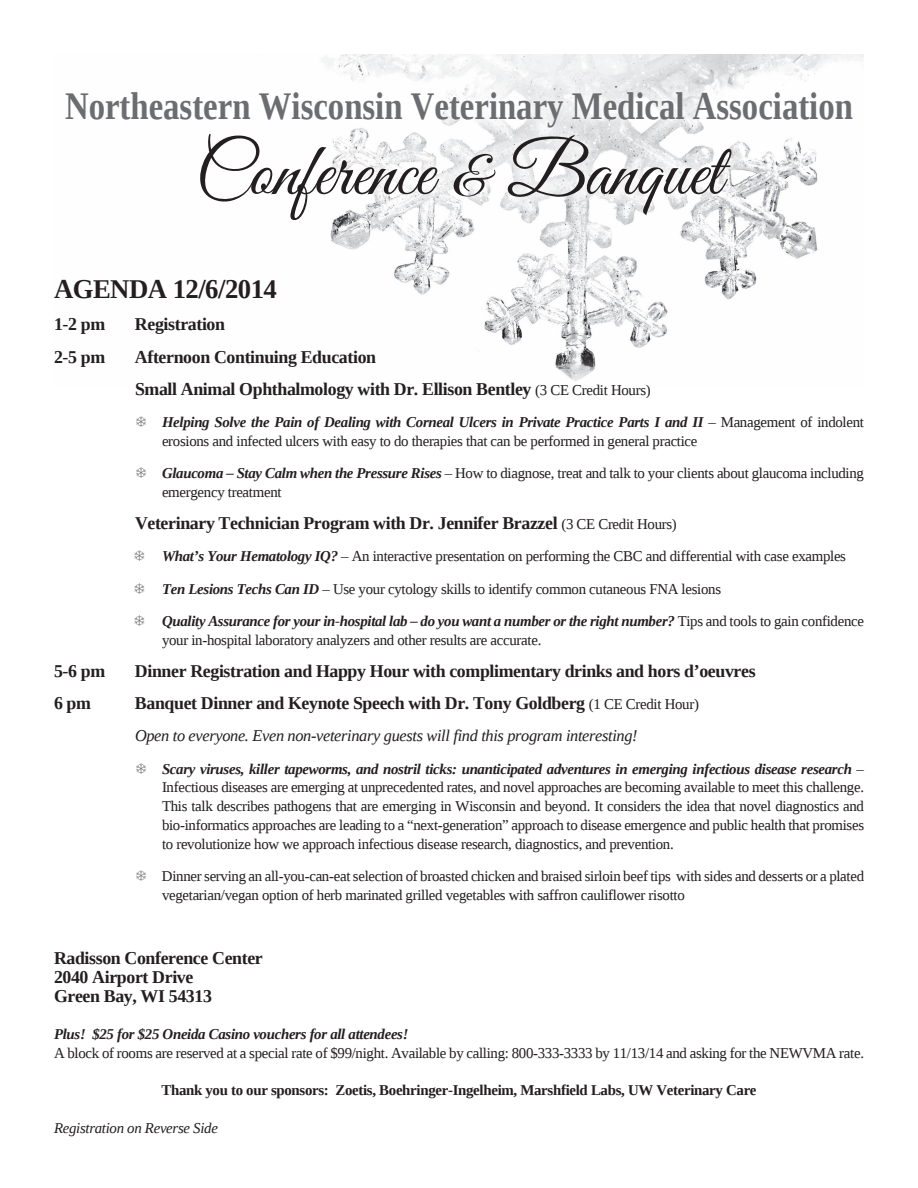
<style>
.page{position:relative;width:918px;height:1188px;background:#fff}
.page>*{position:absolute;margin:0;border:0;box-sizing:border-box;transform-origin:0 0}
.t1{font:75px "Great Vibes";color:#231f20}
.t2{font:700 39px "Liberation Serif";color:#6c6d70;scale:.84 1}
.t3{font:700 27px "Liberation Serif";letter-spacing:-.02em;color:#231f20}
.t4{font:700 18px "Liberation Serif";letter-spacing:-.02em;color:#231f20}
.t5{font:italic 16.5px "Liberation Serif";letter-spacing:-.02em;color:#231f20}
.t6{font:15px/18.8px "Liberation Serif";letter-spacing:-.02em;color:#231f20}
.t7{font:700 15px "Liberation Serif";letter-spacing:-.02em;color:#231f20}
.t8{font:italic 700 15px "Liberation Serif";letter-spacing:-.02em;color:#231f20}
.t9{font:italic 15px "Liberation Serif";letter-spacing:-.02em;color:#231f20}
.s1{font-size:57px}
.s2{font-weight:400;font-size:15px}
.s3{font-weight:700;font-style:italic}
</style>
<div class="page">
<img style="left:322px;top:54px;width:542px;height:194px">
<div style="left:48px;top:74px;width:822px;height:164px;background:#fff;opacity:.9"></div>
<p class="t2" style="left:65px;top:80px;width:940px">Northeastern Wisconsin Veterinary Medical Association</p>
<p class="t1" style="left:196px;top:130px;width:528px">Conference <span class="s1">&amp;</span> Banquet</p>
<p class="t3" style="left:54px;top:271px;width:224px">AGENDA 12/6/2014</p>
<p class="t4" style="left:54px;top:312px;width:53px">1-2 pm</p>
<p class="t4" style="left:135px;top:312px;width:92px">Registration</p>
<p class="t4" style="left:54px;top:344px;width:53px">2-5 pm</p>
<p class="t4" style="left:135px;top:344px;width:243px">Afternoon Continuing Education</p>
<p class="t4" style="left:135px;top:377px;width:517px">Small Animal Ophthalmology with Dr. Ellison Bentley <span class="s2">(3 CE Credit Hours)</span></p>
<p class="t6" style="left:162px;top:413px;width:704px"><span class="s3">Helping Solve the Pain of Dealing with Corneal Ulcers in Private Practice Parts I and II</span> – Management of indolent erosions and infected ulcers with easy to do therapies that can be performed in general practice</p>
<p class="t6" style="left:162px;top:464px;width:704px"><span class="s3">Glaucoma – Stay Calm when the Pressure Rises</span> – How to diagnose, treat and talk to your clients about glaucoma including emergency treatment</p>
<p class="t4" style="left:135px;top:511px;width:543px">Veterinary Technician Program with Dr. Jennifer Brazzel <span class="s2">(3 CE Credit Hours)</span></p>
<p class="t6" style="left:162px;top:547px;width:686px"><span class="s3">What’s Your Hematology IQ?</span> – An interactive presentation on performing the CBC and differential with case examples</p>
<p class="t6" style="left:162px;top:579px;width:561px"><span class="s3">Ten Lesions Techs Can ID</span> – Use your cytology skills to identify common cutaneous FNA lesions</p>
<p class="t6" style="left:162px;top:611px;width:704px"><span class="s3">Quality Assurance for your in-hospital lab – do you want a number or the right number?</span> Tips and tools to gain confidence your in-hospital laboratory analyzers and other results are accurate.</p>
<p class="t4" style="left:54px;top:659px;width:53px">5-6 pm</p>
<p class="t4" style="left:135px;top:659px;width:622px">Dinner Registration and Happy Hour with complimentary drinks and hors d’oeuvres</p>
<p class="t4" style="left:54px;top:691px;width:39px">6 pm</p>
<p class="t4" style="left:135px;top:691px;width:565px">Banquet Dinner and Keynote Speech with Dr. Tony Goldberg <span class="s2">(1 CE Credit Hour)</span></p>
<p class="t5" style="left:135px;top:725px;width:504px">Open to everyone. Even non-veterinary guests will find this program interesting!</p>
<p class="t6" style="left:162px;top:759px;width:704px;text-align:justify"><span class="s3">Scary viruses, killer tapeworms, and nostril ticks: unanticipated adventures in emerging infectious disease research</span> – Infectious diseases are emerging at unprecedented rates, and novel approaches are becoming available to meet this challenge.<br>This talk describes pathogens that are emerging in Wisconsin and beyond. It considers the idea that novel diagnostics and bio-informatics approaches are leading to a “next-generation” approach to disease emergence and public health that promises to revolutionize how we approach infectious disease research, diagnostics, and prevention.</p>
<p class="t6" style="left:162px;top:866px;width:704px">Dinner serving an all-you-can-eat selection of broasted chicken and braised sirloin beef tips with sides and desserts or a plated vegetarian/vegan option of herb marinated grilled vegetables with saffron cauliflower risotto</p>
<p class="t4" style="left:54px;top:946px;width:210px">Radisson Conference Center</p>
<p class="t4" style="left:54px;top:965px;width:141px">2040 Airport Drive</p>
<p class="t4" style="left:54px;top:983px;width:159px">Green Bay, WI 54313</p>
<p class="t8" style="left:54px;top:1024px;width:356px">Plus! $25 for $25 Oneida Casino vouchers for all attendees!</p>
<p class="t6" style="left:54px;top:1043px;width:812px">A block of rooms are reserved at a special rate of $99/night. Available by calling: 800-333-3333 by 11/13/14 and asking for the NEWVMA rate.</p>
<p class="t7" style="left:161px;top:1080px;width:597px">Thank you to our sponsors: Zoetis, Boehringer-Ingelheim, Marshfield Labs, UW Veterinary Care</p>
<p class="t9" style="left:54px;top:1118px;width:165px">Registration on Reverse Side</p>
</div>
